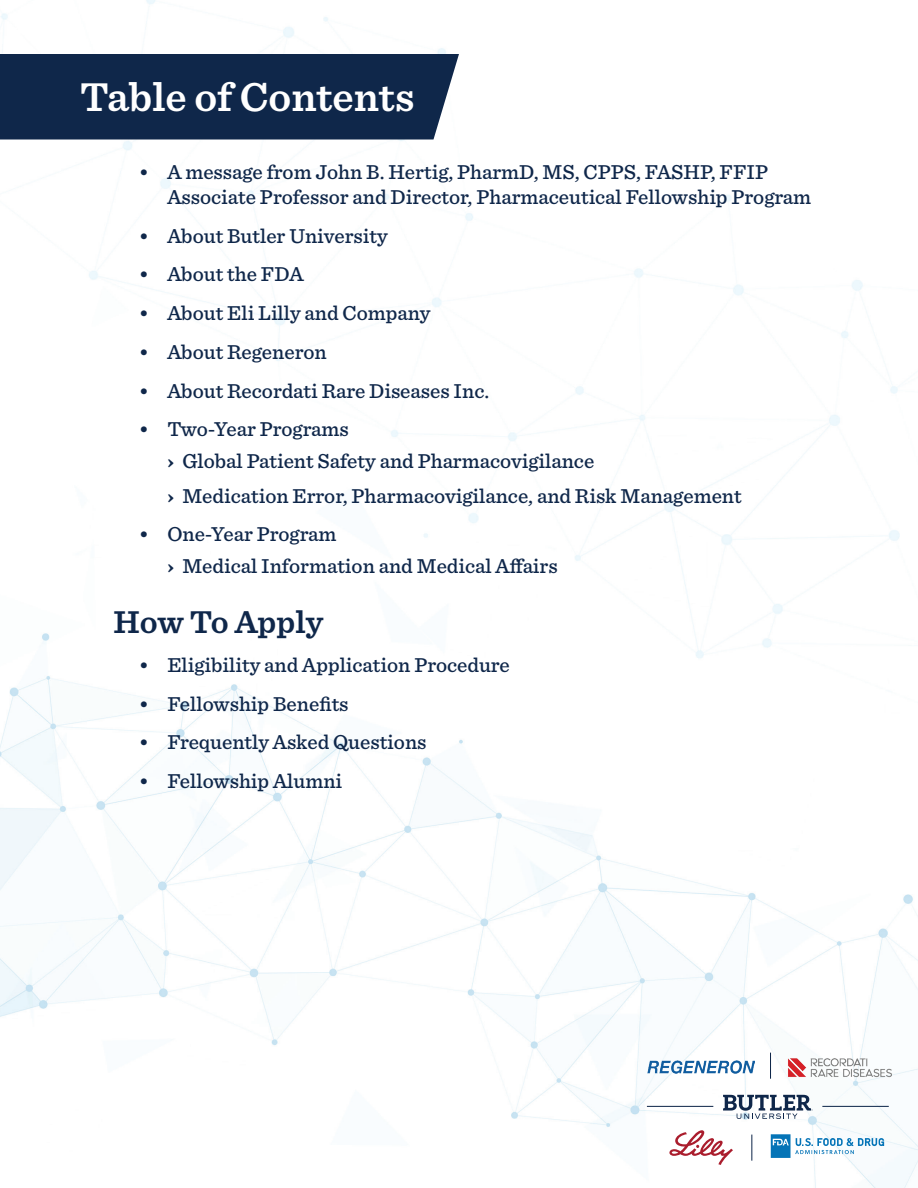
<style>
.page{position:relative;width:918px;height:1188px;background:#fff}
.page>*{position:absolute;margin:0;border:0;box-sizing:border-box;transform-origin:0 0}
.t1{font:600 42px "Sentinel";color:#fff}
.t2{font:600 33px "Sentinel";color:#0f274a}
.t3{font:500 21px/32px "Sentinel";color:#0f274a}
.s1{font-weight:700}
</style>
<div class="page">
<img style="left:0;top:0;width:918px;height:1188px">
<div style="left:0;top:54px;width:459px;height:86px;background:#0f274a"></div>
<svg style="left:669px;top:1130px;width:64px;height:35px"></svg>
<img style="left:648px;top:1061px;width:107px;height:13px">
<img style="left:786px;top:1056px;width:107px;height:23px">
<svg style="left:771px;top:1134px;width:113px;height:24px"></svg>
<svg style="left:723px;top:1095px;width:90px;height:24px"></svg>
<hr style="left:647px;top:1106px;width:66px;height:1px;background:#0f274a">
<svg style="left:770px;top:1053px;width:1px;height:26px"></svg>
<svg style="left:751px;top:1135px;width:1px;height:26px"></svg>
<hr style="left:822px;top:1106px;width:67px;height:1px;background:#0f274a">
<h1 class="t1" style="left:80px;top:64px;width:336px">Table of Contents</h1>
<p class="t3" style="left:167px;top:158px;width:645px;line-height:25.2px;text-indent:-28px">• A message from John B. Hertig, PharmD, MS, CPPS, FASHP, FFIP<br>Associate Professor and Director, Pharmaceutical Fellowship Program</p>
<p class="t3" style="left:139px;top:219px;width:250px">• About Butler University</p>
<p class="t3" style="left:139px;top:257px;width:166px">• About the FDA</p>
<p class="t3" style="left:139px;top:296px;width:293px">• About Eli Lilly and Company</p>
<p class="t3" style="left:139px;top:335px;width:189px">• About Regeneron</p>
<p class="t3" style="left:139px;top:373px;width:352px">• About Recordati Rare Diseases Inc.</p>
<p class="t3" style="left:167px;top:412px;width:428px;text-indent:-28px">• Two-Year Programs<br><span class="s1">›</span> Global Patient Safety and Pharmacovigilance</p>
<p class="t3" style="left:167px;top:479px;width:576px"><span class="s1">›</span> Medication Error, Pharmacovigilance, and Risk Management</p>
<p class="t3" style="left:167px;top:517px;width:392px;text-indent:-28px">• One-Year Program<br><span class="s1">›</span> Medical Information and Medical Affairs</p>
<h2 class="t2" style="left:113px;top:597px;width:211px">How To Apply</h2>
<p class="t3" style="left:139px;top:648px;width:373px">• Eligibility and Application Procedure</p>
<p class="t3" style="left:139px;top:686px;width:211px">• Fellowship Benefits</p>
<p class="t3" style="left:139px;top:725px;width:289px">• Frequently Asked Questions</p>
<p class="t3" style="left:139px;top:764px;width:205px">• Fellowship Alumni</p>
</div>
